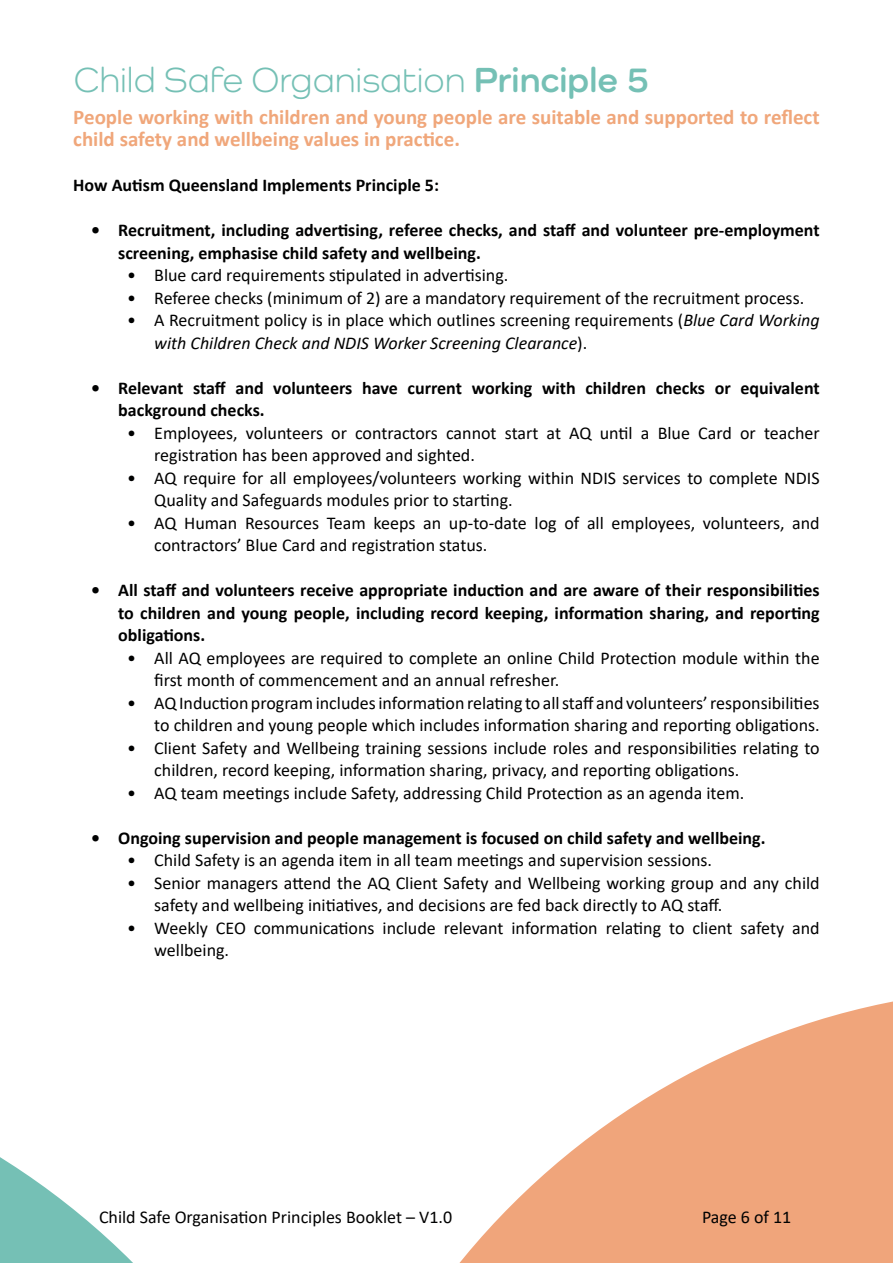
<style>
.page{position:relative;width:893px;height:1263px;background:#fff}
.page>*{position:absolute;margin:0;border:0;box-sizing:border-box;transform-origin:0 0}
.t1{font:36px "Como";color:#75c0b5}
.t2{font:700 21px/22.5px "Calibri";color:#f0a77b}
.t3{font:18px/22.5px "Calibri";color:#000101}
.t4{font:700 18px/22.5px "Calibri";color:#000101}
.s1{font-weight:700}
.s2{font-style:italic}
</style>
<div class="page">
<svg style="left:0;top:1157px;width:133px;height:106px;fill:#75c0b5"></svg>
<svg style="left:459px;top:1001px;width:434px;height:262px;fill:#f0a57b"></svg>
<h1 class="t1" style="left:74px;top:58px;width:577px">Child Safe Organisation <span class="s1">Principle 5</span></h1>
<p class="t2" style="left:73px;top:105px;width:748px">People working with children and young people are suitable and supported to reflect child safety and wellbeing values in practice.</p>
<p class="t4" style="left:73px;top:174px;width:367px">How Autism Queensland Implements Principle 5:</p>
<p class="t4" style="left:118px;top:219px;width:703px;text-indent:-27px">• Recruitment, including advertising, referee checks, and staff and volunteer pre-employment screening, emphasise child safety and wellbeing.</p>
<p class="t3" style="left:127px;top:264px;width:383px">• Blue card requirements stipulated in advertising.</p>
<p class="t3" style="left:127px;top:286px;width:678px">• Referee checks (minimum of 2) are a mandatory requirement of the recruitment process.</p>
<p class="t3" style="left:154px;top:309px;width:667px;text-indent:-27px">• A Recruitment policy is in place which outlines screening requirements (<span class="s2">Blue Card Working with Children Check and NDIS Worker Screening Clearance</span>).</p>
<p class="t4" style="left:118px;top:376px;width:703px;text-indent:-27px">• Relevant staff and volunteers have current working with children checks or equivalent background checks.</p>
<p class="t3" style="left:154px;top:421px;width:667px;text-indent:-27px">• Employees, volunteers or contractors cannot start at AQ until a Blue Card or teacher registration has been approved and sighted.</p>
<p class="t3" style="left:154px;top:466px;width:667px;text-indent:-27px">• AQ require for all employees/volunteers working within NDIS services to complete NDIS<br>Quality and Safeguards modules prior to starting.</p>
<p class="t3" style="left:154px;top:511px;width:667px;text-indent:-27px">• AQ Human Resources Team keeps an up-to-date log of all employees, volunteers, and contractors’ Blue Card and registration status.</p>
<p class="t4" style="left:118px;top:579px;width:703px;text-align:justify;text-indent:-27px">• All staff and volunteers receive appropriate induction and are aware of their responsibilities to children and young people, including record keeping, information sharing, and reporting obligations.</p>
<p class="t3" style="left:154px;top:646px;width:667px;text-indent:-27px">• All AQ employees are required to complete an online Child Protection module within the first month of commencement and an annual refresher.</p>
<p class="t3" style="left:127px;top:691px;width:694px;text-align:right">• AQ Induction program includes information relating to all staff and volunteers’ responsibilities to children and young people which includes information sharing and reporting obligations.</p>
<p class="t3" style="left:154px;top:736px;width:667px;text-indent:-27px">• Client Safety and Wellbeing training sessions include roles and responsibilities relating to children, record keeping, information sharing, privacy, and reporting obligations.</p>
<p class="t3" style="left:127px;top:781px;width:618px">• AQ team meetings include Safety, addressing Child Protection as an agenda item.</p>
<p class="t4" style="left:91px;top:826px;width:676px">• Ongoing supervision and people management is focused on child safety and wellbeing.</p>
<p class="t3" style="left:127px;top:849px;width:586px">• Child Safety is an agenda item in all team meetings and supervision sessions.</p>
<p class="t3" style="left:154px;top:871px;width:667px;text-indent:-27px">• Senior managers attend the AQ Client Safety and Wellbeing working group and any child safety and wellbeing initiatives, and decisions are fed back directly to AQ staff.</p>
<p class="t3" style="left:154px;top:916px;width:667px;text-indent:-27px">• Weekly CEO communications include relevant information relating to client safety and wellbeing.</p>
<p class="t3" style="left:99px;top:1205px;width:355px">Child Safe Organisation Principles Booklet – V1.0</p>
<p class="t3" style="left:702px;top:1205px;width:91px">Page 6 of 11</p>
</div>
